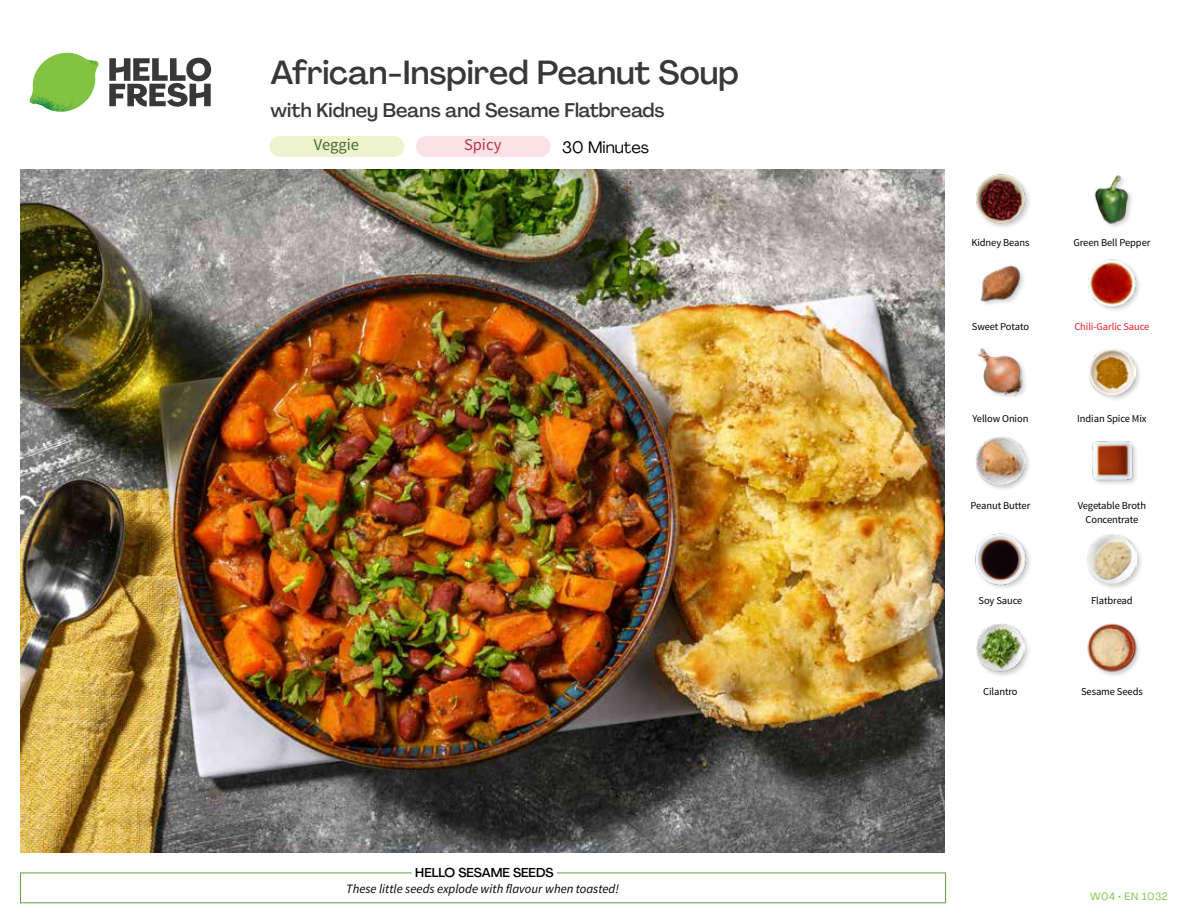
<style>
.page{position:relative;width:1188px;height:918px;background:#fff}
.page>*{position:absolute;margin:0;border:0;box-sizing:border-box;transform-origin:0 0}
.t1{font:500 33px "Agrandir";color:#383839}
.t2{font:500 19.5px "Agrandir";color:#383839}
.t3{font:16.5px "Agrandir";color:#000}
.t4{font:16.5px "Source Sans Pro";color:#476b32}
.t5{font:16.5px "Source Sans Pro";color:#b33841}
.t6{font:italic 12.75px "Source Sans Pro";color:#000}
.t7{font:500 12.75px "Agrandir";color:#000}
.t8{font:10.5px/13.5px "Source Sans Pro";letter-spacing:-.01em;color:#000;text-align:center}
.t9{font:10.5px "Source Sans Pro";letter-spacing:-.01em;color:#ed1d24}
.t10{font:10.5px "Agrandir";letter-spacing:.05em;color:#82c341}
</style>
<div class="page">
<svg style="left:109px;top:57px;width:102px;height:50px"></svg>
<svg style="left:34px;top:53px;width:62px;height:40px"></svg>
<img style="left:67px;top:53px;width:32px;height:26px">
<img style="left:33px;top:75px;width:59px;height:11px">
<img style="left:29px;top:79px;width:61px;height:33px">
<img style="left:65px;top:86px;width:27px;height:25px">
<div style="left:20px;top:873px;width:926px;height:30px;border:1px solid #609f43"></div>
<div style="left:412px;top:865px;width:145px;height:15px;background:#fff"></div>
<img style="left:21px;top:170px;width:924px;height:682px">
<div style="left:270px;top:136px;width:134px;height:21px;background:#edf3cd;border-radius:10px"></div>
<div style="left:416px;top:136px;width:134px;height:21px;background:#fce1e9;border-radius:10px"></div>
<img style="left:1087px;top:623px;width:53px;height:53px">
<div style="left:975px;top:623px;width:56px;height:55px;background:#000;opacity:.2"></div>
<img style="left:977px;top:624px;width:47px;height:48px">
<div style="left:1086px;top:533px;width:58px;height:58px;background:#000;opacity:.2"></div>
<img style="left:1087px;top:534px;width:50px;height:49px">
<img style="left:975px;top:533px;width:54px;height:55px">
<img style="left:1092px;top:441px;width:44px;height:43px">
<div style="left:975px;top:435px;width:57px;height:57px;background:#000;opacity:.2"></div>
<img style="left:976px;top:436px;width:49px;height:49px">
<div style="left:1087px;top:347px;width:56px;height:55px;background:#000;opacity:.2"></div>
<img style="left:1088px;top:348px;width:47px;height:47px">
<img style="left:977px;top:348px;width:48px;height:49px">
<img style="left:1088px;top:259px;width:51px;height:51px">
<img style="left:980px;top:265px;width:43px;height:40px">
<img style="left:1094px;top:175px;width:38px;height:52px">
<img style="left:976px;top:174px;width:53px;height:53px">
<h1 class="t1" style="left:271px;top:52px;width:470px">African-Inspired Peanut Soup</h1>
<h2 class="t2" style="left:271px;top:98px;width:395px">with Kidney Beans and Sesame Flatbreads</h2>
<h3 class="t4" style="left:314px;top:135px;width:47px">Veggie</h3>
<h3 class="t5" style="left:464px;top:135px;width:39px">Spicy</h3>
<h3 class="t3" style="left:562px;top:137px;width:88px">30 Minutes</h3>
<p class="t7" style="left:415px;top:864px;width:140px">HELLO SESAME SEEDS</p>
<p class="t6" style="left:346px;top:881px;width:274px">These little seeds explode with flavour when toasted!</p>
<p class="t8" style="left:971px;top:236px;width:60px">Kidney Beans</p>
<p class="t8" style="left:1074px;top:236px;width:78px">Green Bell Pepper</p>
<p class="t8" style="left:972px;top:320px;width:59px">Sweet Potato</p>
<p class="t9" style="left:1074px;top:320px;width:77px">Chili-Garlic Sauce</p>
<p class="t8" style="left:972px;top:412px;width:57px">Yellow Onion</p>
<p class="t8" style="left:1077px;top:412px;width:71px">Indian Spice Mix</p>
<p class="t8" style="left:971px;top:499px;width:61px">Peanut Butter</p>
<p class="t8" style="left:1078px;top:499px;width:70px">Vegetable Broth<br>Concentrate</p>
<p class="t8" style="left:979px;top:594px;width:45px">Soy Sauce</p>
<p class="t8" style="left:1091px;top:594px;width:43px">Flatbread</p>
<p class="t8" style="left:983px;top:685px;width:36px">Cilantro</p>
<p class="t8" style="left:1081px;top:685px;width:63px">Sesame Seeds</p>
<p class="t10" style="left:1090px;top:890px;width:79px">W04 • EN 1032</p>
</div>
